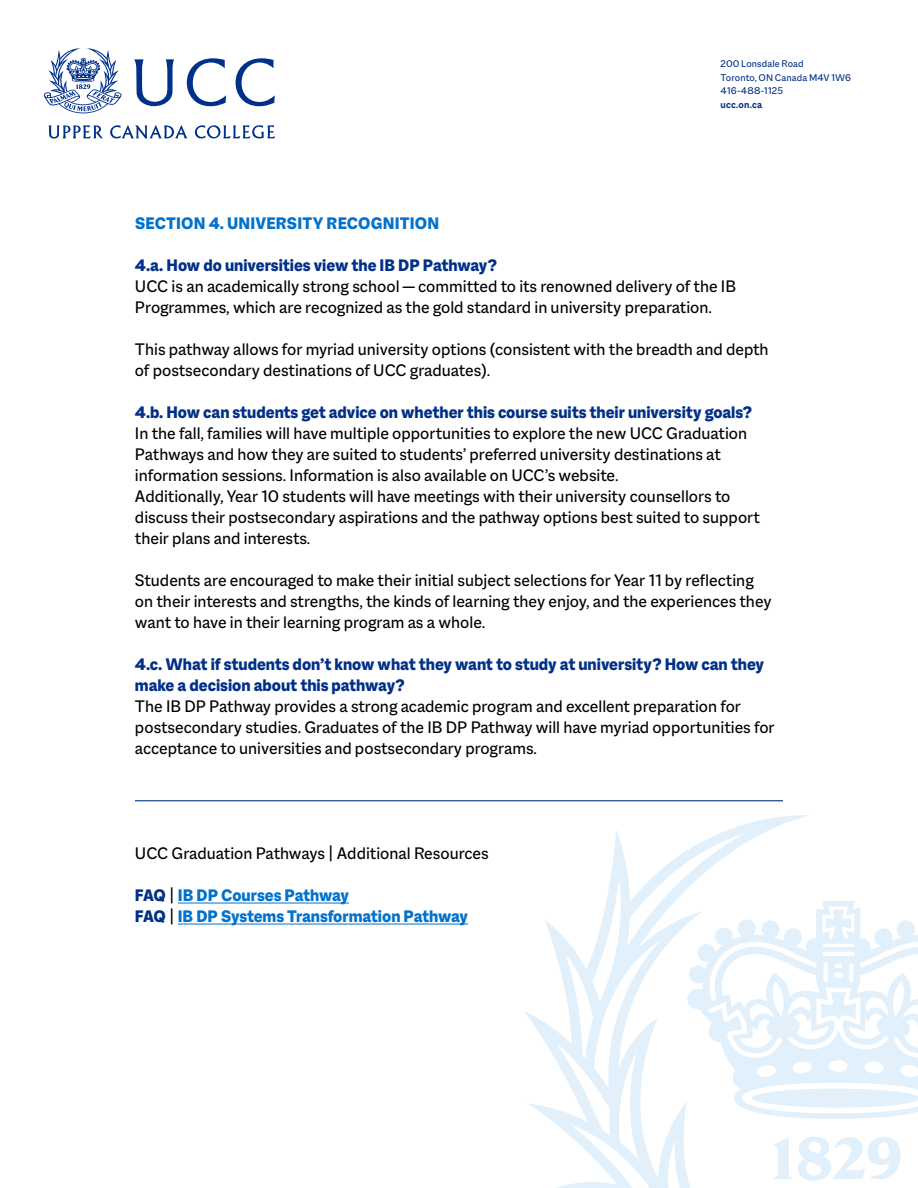
<style>
.page{position:relative;width:918px;height:1188px;background:#fff}
.page>*{position:absolute;margin:0;border:0;box-sizing:border-box;transform-origin:0 0}
.t1{font:18px/21px "Macklin Sans";color:#000}
.t2{font:800 18px/21px "Macklin Sans";color:#003087}
.t3{font:800 18px/21px "Macklin Sans";color:#0072ce}
.t4{font:10.5px/13.5px "Macklin Sans";letter-spacing:.01em;color:#003087}
.t5{font:700 10.5px "Macklin Sans";letter-spacing:.01em;color:#003087}
.s1{color:#003087}
.s2{font-weight:400;color:#000}
</style>
<div class="page">
<svg style="left:812px;top:1137px;width:89px;height:44px"></svg>
<svg style="left:812px;top:901px;width:106px;height:218px;fill:#e1f0fb"></svg>
<svg style="left:524px;top:815px;width:288px;height:373px"></svg>
<hr style="left:178px;top:903px;width:171px;height:1px;background:#0072ce">
<hr style="left:178px;top:924px;width:290px;height:1px;background:#0072ce">
<svg style="left:44px;top:48px;width:77px;height:65px"></svg>
<svg style="left:134px;top:59px;width:40px;height:47px"></svg>
<svg style="left:187px;top:58px;width:39px;height:48px"></svg>
<svg style="left:236px;top:58px;width:39px;height:48px"></svg>
<svg style="left:110px;top:125px;width:77px;height:13px"></svg>
<svg style="left:195px;top:125px;width:80px;height:13px"></svg>
<svg style="left:48px;top:125px;width:55px;height:14px"></svg>
<hr style="left:135px;top:800px;width:648px;height:1px;background:#003087">
<p class="t4" style="left:721px;top:57px;width:132px">200 Lonsdale Road<br>Toronto, ON Canada M4V 1W6<br>416-488-1125</p>
<p class="t5" style="left:721px;top:98px;width:43px">ucc.on.ca</p>
<p class="t3" style="left:135px;top:213px;width:306px">SECTION 4. UNIVERSITY RECOGNITION</p>
<p class="t2" style="left:135px;top:255px;width:364px">4.a. How do universities view the IB DP Pathway?</p>
<p class="t1" style="left:135px;top:276px;width:603px">UCC is an academically strong school — committed to its renowned delivery of the IB<br>Programmes, which are recognized as the gold standard in university preparation.</p>
<p class="t1" style="left:135px;top:339px;width:635px">This pathway allows for myriad university options (consistent with the breadth and depth of postsecondary destinations of UCC graduates).</p>
<p class="t2" style="left:135px;top:402px;width:619px">4.b. How can students get advice on whether this course suits their university goals?</p>
<p class="t1" style="left:135px;top:423px;width:627px">In the fall, families will have multiple opportunities to explore the new UCC Graduation Pathways and how they are suited to students’ preferred university destinations at information sessions. Information is also available on UCC’s website.<br>Additionally, Year 10 students will have meetings with their university counsellors to discuss their postsecondary aspirations and the pathway options best suited to support their plans and interests.</p>
<p class="t1" style="left:135px;top:570px;width:638px">Students are encouraged to make their initial subject selections for Year 11 by reflecting on their interests and strengths, the kinds of learning they enjoy, and the experiences they want to have in their learning program as a whole.</p>
<p class="t2" style="left:135px;top:654px;width:631px">4.c. What if students don’t know what they want to study at university? How can they make a decision about this pathway?</p>
<p class="t1" style="left:135px;top:696px;width:641px">The IB DP Pathway provides a strong academic program and excellent preparation for postsecondary studies. Graduates of the IB DP Pathway will have myriad opportunities for acceptance to universities and postsecondary programs.</p>
<p class="t1" style="left:135px;top:843px;width:355px">UCC Graduation Pathways | Additional Resources</p>
<p class="t3" style="left:135px;top:885px;width:335px"><span class="s1">FAQ</span> <span class="s2">|</span> IB DP Courses Pathway<br><span class="s1">FAQ</span> <span class="s2">|</span> IB DP Systems Transformation Pathway</p>
</div>
